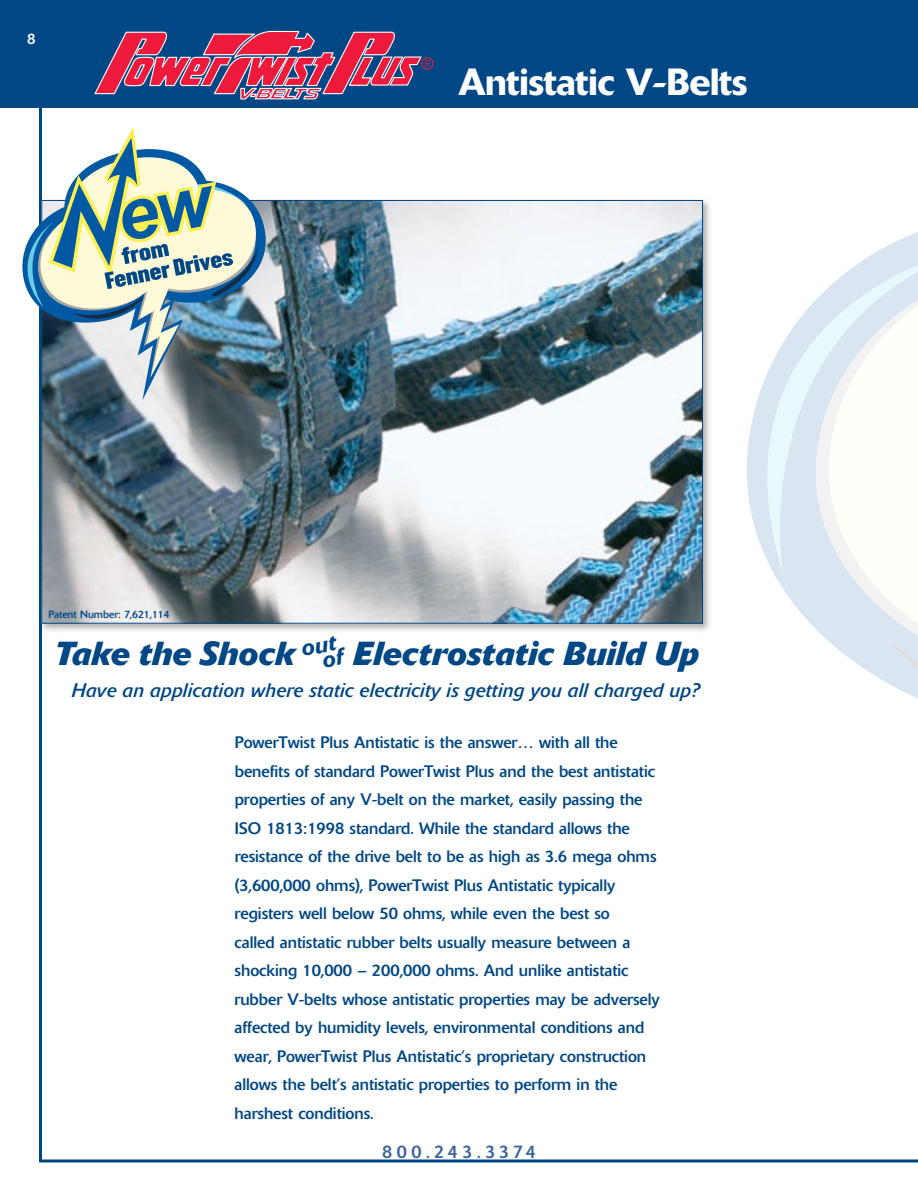
<style>
.page{position:relative;width:918px;height:1188px;background:#fff}
.page>*{position:absolute;margin:0;border:0;box-sizing:border-box;transform-origin:0 0}
.t1{font:500 37.5px "Delta BQ";letter-spacing:-.01em;color:#fff}
.t2{font:italic 700 33px "Delta BQ";letter-spacing:.01em;color:#004785}
.t3{font:italic 19.5px "Delta BQ";color:#004785}
.t4{font:18px "Delta BQ";letter-spacing:.2em;color:#3a649c}
.t5{font:16.5px/28.5px "Delta BQ";color:#004785}
.t6{font:15px "Delta BQ";color:#fff}
.t7{font:10.5px "Delta BQ";color:#004785}
</style>
<div class="page">
<div style="left:0;top:0;width:918px;height:108px;background:#004785"></div>
<hr style="left:39px;top:1160px;width:879px;height:2px;background:#004785">
<hr style="left:39px;top:40px;width:3px;height:1121px;background:#004785">
<svg style="left:94px;top:31px;width:340px;height:69px"></svg>
<img style="left:42px;top:199px;width:668px;height:432px">
<img style="left:43px;top:202px;width:658px;height:420px">
<img style="left:41px;top:199px;width:231px;height:201px">
<img style="left:41px;top:199px;width:220px;height:178px">
<svg style="left:22px;top:127px;width:238px;height:206px"></svg>
<svg style="left:773px;top:232px;width:145px;height:467px"></svg>
<svg style="left:747px;top:265px;width:171px;height:307px"></svg>
<svg style="left:802px;top:300px;width:116px;height:369px"></svg>
<p class="t6" style="left:27px;top:29px;width:10px">8</p>
<h1 class="t1" style="left:458px;top:58px;width:291px">Antistatic V-Belts</h1>
<p class="t7" style="left:48px;top:608px;width:123px">Patent Number: 7,621,114</p>
<h2 class="t2" style="left:54px;top:632px;width:241px">Take the Shock</h2>
<h2 class="t2" style="left:353px;top:632px;width:347px">Electrostatic Build Up</h2>
<p class="t3" style="left:72px;top:678px;width:629px">Have an application where static electricity is getting you all charged up?</p>
<p class="t5" style="left:235px;top:728px;width:427px">PowerTwist Plus Antistatic is the answer… with all the benefits of standard PowerTwist Plus and the best antistatic properties of any V-belt on the market, easily passing the ISO 1813:1998 standard. While the standard allows the resistance of the drive belt to be as high as 3.6 mega ohms (3,600,000 ohms), PowerTwist Plus Antistatic typically registers well below 50 ohms, while even the best so<br>called antistatic rubber belts usually measure between a shocking 10,000 – 200,000 ohms. And unlike antistatic rubber V-belts whose antistatic properties may be adversely affected by humidity levels, environmental conditions and wear, PowerTwist Plus Antistatic’s proprietary construction allows the belt’s antistatic properties to perform in the harshest conditions.</p>
<p class="t4" style="left:382px;top:1141px;width:155px">800.243.3374</p>
</div>
